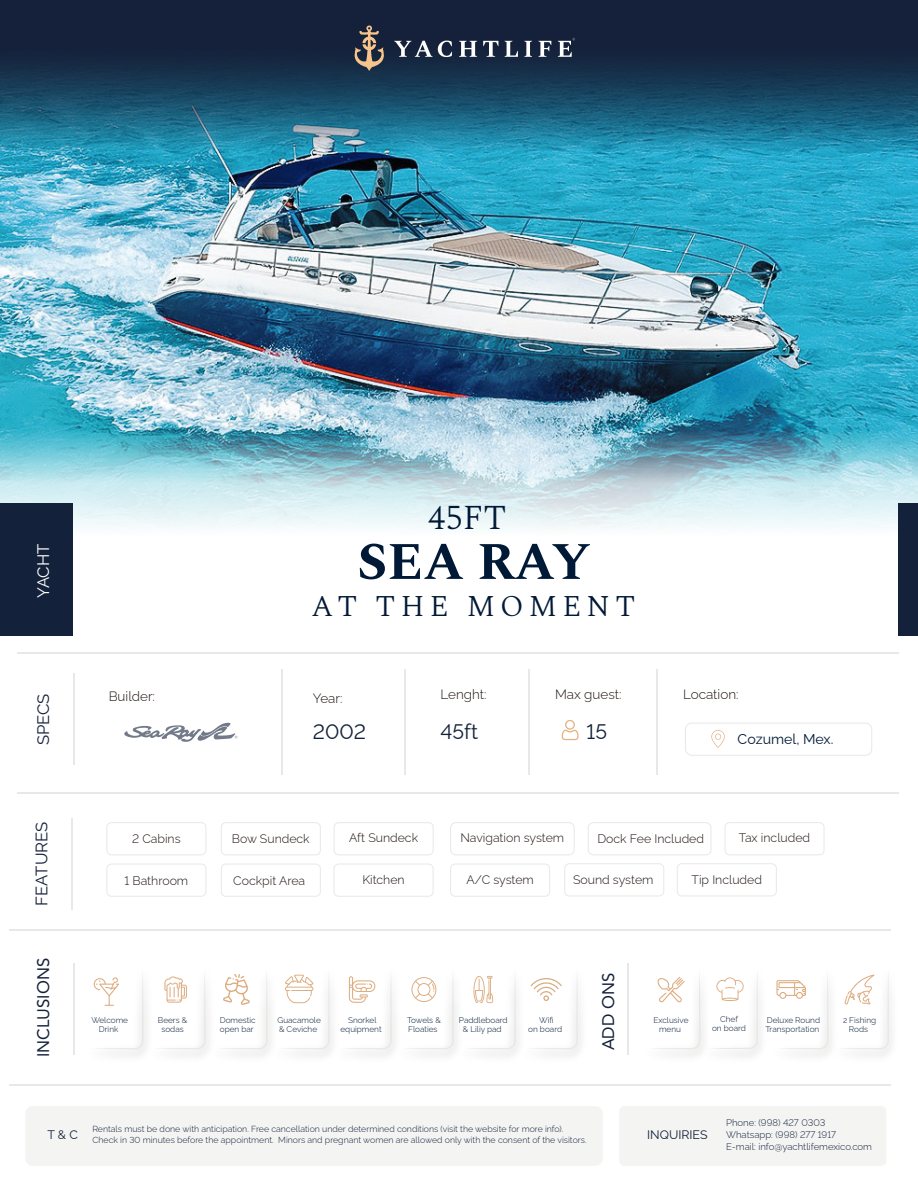
<style>
.page{position:relative;width:918px;height:1188px;background:#fff}
.page>*{position:absolute;margin:0;border:0;box-sizing:border-box;transform-origin:0 0}
.t1{font:700 52.65px "Spectral";letter-spacing:-.01em;color:#001936}
.t2{font:300 34.35px "Spectral";color:#001936}
.t3{font:300 29.7px "Spectral";letter-spacing:.18em;color:#001936}
.t4{font:21px "Raleway";color:#14213a}
.t5{font:16.65px "Avenir LT Std";color:#14213a}
.t6{font:16.65px "Raleway";color:#14213a}
.t7{font:16.65px "Raleway";letter-spacing:-.015em;color:#fff}
.t8{font:14.25px "Raleway";color:#001936}
.t9{font:300 13.5px "Raleway";color:#1f1410}
.t10{font:300 12.3px "Raleway";color:#1f1410}
.t11{font:12.3px "Raleway";color:#14213a}
.t12{font:300 9.6px/12px "Raleway";color:#14213a}
.t13{font:300 8.85px/10.5px "Raleway";color:#14213a}
.t14{font:300 8.25px/9px "Raleway";color:#001936;text-align:center}
</style>
<div class="page">
<div style="left:25px;top:1106px;width:578px;height:60px;background:#f4f4f3;border-radius:7px"></div>
<div style="left:619px;top:1106px;width:267px;height:60px;background:#f4f4f3;border-radius:5px"></div>
<img style="left:0;top:158px;width:918px;height:345px">
<svg style="left:0;top:421px;width:917px;height:215px"></svg>
<hr style="left:71px;top:818px;width:2px;height:91px;background:#e8e8e7">
<hr style="left:282px;top:670px;width:1px;height:105px;background:#e8e8e7">
<hr style="left:405px;top:670px;width:1px;height:105px;background:#e8e8e7">
<hr style="left:528px;top:670px;width:1px;height:105px;background:#e8e8e7">
<hr style="left:656px;top:670px;width:1px;height:105px;background:#e8e8e7">
<hr style="left:73px;top:674px;width:1px;height:91px;background:#e8e8e7">
<hr style="left:17px;top:652px;width:881px;height:2px;background:#e8e8e7">
<hr style="left:17px;top:793px;width:881px;height:1px;background:#e8e8e7">
<hr style="left:9px;top:929px;width:882px;height:2px;background:#e8e8e7">
<hr style="left:9px;top:1084px;width:882px;height:1px;background:#e8e8e7">
<div style="left:0;top:503px;width:73px;height:132px;background:#14213a"></div>
<div style="left:898px;top:503px;width:20px;height:132px;background:#14213a"></div>
<svg style="left:154px;top:976px;width:49px;height:73px"></svg>
<img style="left:203px;top:975px;width:62px;height:81px">
<svg style="left:343px;top:976px;width:46px;height:73px"></svg>
<img style="left:389px;top:971px;width:62px;height:87px">
<svg style="left:402px;top:971px;width:49px;height:78px"></svg>
<img style="left:451px;top:980px;width:62px;height:76px">
<svg style="left:464px;top:976px;width:49px;height:73px"></svg>
<img style="left:513px;top:979px;width:68px;height:77px">
<svg style="left:526px;top:978px;width:52px;height:71px"></svg>
<hr style="left:74px;top:963px;width:1px;height:92px;background:#e8e8e7">
<hr style="left:628px;top:963px;width:1px;height:92px;background:#e8e8e7">
<svg style="left:216px;top:974px;width:52px;height:75px"></svg>
<svg style="left:93px;top:971px;width:51px;height:78px"></svg>
<svg style="left:562px;top:720px;width:17px;height:20px"></svg>
<svg style="left:124px;top:723px;width:113px;height:19px"></svg>
<div style="left:106px;top:822px;width:100px;height:33px;border:1px solid #e8e8e7;border-radius:5px"></div>
<div style="left:106px;top:864px;width:100px;height:33px;border:1px solid #e8e8e7;border-radius:5px"></div>
<div style="left:221px;top:864px;width:100px;height:33px;border:1px solid #e8e8e7;border-radius:5px"></div>
<div style="left:221px;top:822px;width:100px;height:33px;border:1px solid #e8e8e7;border-radius:5px"></div>
<div style="left:334px;top:822px;width:100px;height:33px;border:1px solid #e8e8e7;border-radius:5px"></div>
<div style="left:564px;top:863px;width:100px;height:33px;border:1px solid #e8e8e7;border-radius:5px"></div>
<div style="left:677px;top:863px;width:100px;height:33px;border:1px solid #e8e8e7;border-radius:5px"></div>
<div style="left:588px;top:822px;width:123px;height:33px;border:1px solid #e8e8e7;border-radius:5px"></div>
<div style="left:725px;top:822px;width:99px;height:33px;border:1px solid #e8e8e7;border-radius:5px"></div>
<div style="left:450px;top:822px;width:125px;height:33px;border:1px solid #e8e8e7;border-radius:5px"></div>
<div style="left:450px;top:864px;width:100px;height:33px;border:1px solid #e8e8e7;border-radius:5px"></div>
<div style="left:334px;top:864px;width:99px;height:33px;border:1px solid #e8e8e7;border-radius:5px"></div>
<div style="left:685px;top:723px;width:187px;height:33px;border:1px solid #e8e8e7;border-radius:6px"></div>
<svg style="left:711px;top:730px;width:14px;height:18px"></svg>
<svg style="left:278px;top:971px;width:52px;height:78px"></svg>
<svg style="left:650px;top:971px;width:50px;height:78px"></svg>
<svg style="left:776px;top:971px;width:52px;height:78px"></svg>
<svg style="left:839px;top:971px;width:50px;height:78px"></svg>
<svg style="left:706px;top:976px;width:52px;height:73px"></svg>
<svg style="left:0;top:0;width:918px;height:158px;background:#1a4863"></svg>
<svg style="left:394px;top:41px;width:58px;height:16px"></svg>
<svg style="left:459px;top:41px;width:18px;height:16px"></svg>
<svg style="left:483px;top:41px;width:15px;height:16px"></svg>
<svg style="left:505px;top:41px;width:13px;height:16px"></svg>
<svg style="left:524px;top:41px;width:8px;height:16px"></svg>
<svg style="left:538px;top:41px;width:13px;height:16px"></svg>
<svg style="left:353px;top:25px;width:33px;height:46px;background:#575354"></svg>
<svg style="left:558px;top:38px;width:17px;height:19px"></svg>
<h3 class="t7" style="left:30px;top:598px;width:56px;rotate:-90deg">YACHT</h3>
<h3 class="t6" style="left:30px;top:745px;width:53px;rotate:-90deg">SPECS</h3>
<h3 class="t6" style="left:28px;top:906px;width:85px;rotate:-90deg">FEATURES</h3>
<h3 class="t5" style="left:34px;top:1057px;width:100px;rotate:-90deg">INCLUSIONS</h3>
<h2 class="t2" style="left:428px;top:493px;width:80px">45FT</h2>
<h1 class="t1" style="left:357px;top:523px;width:235px">SEA RAY</h1>
<h3 class="t3" style="left:311px;top:585px;width:326px">AT THE MOMENT</h3>
<h3 class="t9" style="left:109px;top:685px;width:48px">Builder:</h3>
<h3 class="t9" style="left:313px;top:687px;width:31px">Year:</h3>
<h3 class="t9" style="left:441px;top:684px;width:47px">Lenght:</h3>
<h3 class="t4" style="left:313px;top:715px;width:55px">2002</h3>
<h3 class="t4" style="left:441px;top:715px;width:39px">45ft</h3>
<h3 class="t9" style="left:555px;top:684px;width:68px">Max guest:</h3>
<h3 class="t9" style="left:683px;top:684px;width:57px">Location:</h3>
<h3 class="t4" style="left:587px;top:715px;width:22px">15</h3>
<h3 class="t8" style="left:738px;top:728px;width:97px">Cozumel, Mex.</h3>
<h3 class="t10" style="left:132px;top:829px;width:50px">2 Cabins</h3>
<h3 class="t10" style="left:349px;top:828px;width:71px">Aft Sundeck</h3>
<h3 class="t10" style="left:362px;top:869px;width:44px">Kitchen</h3>
<h3 class="t10" style="left:466px;top:869px;width:69px">A/C system</h3>
<h3 class="t10" style="left:460px;top:828px;width:105px">Navigation system</h3>
<h3 class="t10" style="left:232px;top:829px;width:79px">Bow Sundeck</h3>
<h3 class="t10" style="left:233px;top:871px;width:74px">Cockpit Area</h3>
<h3 class="t10" style="left:125px;top:871px;width:65px">1 Bathroom</h3>
<h3 class="t10" style="left:739px;top:828px;width:73px">Tax included</h3>
<h3 class="t10" style="left:692px;top:870px;width:72px">Tip Included</h3>
<h3 class="t10" style="left:597px;top:829px;width:108px">Dock Fee Included</h3>
<h3 class="t10" style="left:573px;top:870px;width:82px">Sound system</h3>
<p class="t14" style="left:220px;top:1014px;width:37px;text-align:left">Domestic open bar</p>
<p class="t14" style="left:528px;top:1014px;width:35px">Wifi<br>on board</p>
<p class="t14" style="left:91px;top:1014px;width:38px">Welcome<br>Drink</p>
<p class="t14" style="left:340px;top:1014px;width:43px">Snorkel equipment</p>
<p class="t14" style="left:407px;top:1014px;width:35px;text-align:left">Towels &amp;<br>Floaties</p>
<p class="t14" style="left:459px;top:1014px;width:50px">Paddleboard &amp; Liliy pad</p>
<p class="t14" style="left:277px;top:1014px;width:45px;text-align:left">Guacamole &amp; Ceviche</p>
<p class="t14" style="left:158px;top:1014px;width:31px">Beers &amp; sodas</p>
<h3 class="t5" style="left:599px;top:1050px;width:79px;rotate:-90deg">ADD ONS</h3>
<p class="t14" style="left:712px;top:1014px;width:35px">Chef<br>on board</p>
<p class="t14" style="left:654px;top:1014px;width:37px">Exclusive menu</p>
<p class="t14" style="left:843px;top:1014px;width:35px">2 Fishing<br>Rods</p>
<p class="t14" style="left:765px;top:1014px;width:56px;text-align:left">Deluxe Round<br>Transportation</p>
<p class="t13" style="left:92px;top:1123px;width:496px">Rentals must be done with anticipation. Free cancellation under determined conditions (visit the website for more info).<br>Check in 30 minutes before the appointment. Minors and pregnant women are allowed only with the consent of the visitors.</p>
<h3 class="t11" style="left:48px;top:1125px;width:32px">T &amp; C</h3>
<h3 class="t11" style="left:647px;top:1125px;width:62px">INQUIRIES</h3>
<p class="t12" style="left:726px;top:1116px;width:148px">Phone: (998) 427 0303<br>Whatsapp: (998) 277 1917<br>E-mail: info@yachtlifemexico.com</p>
</div>
